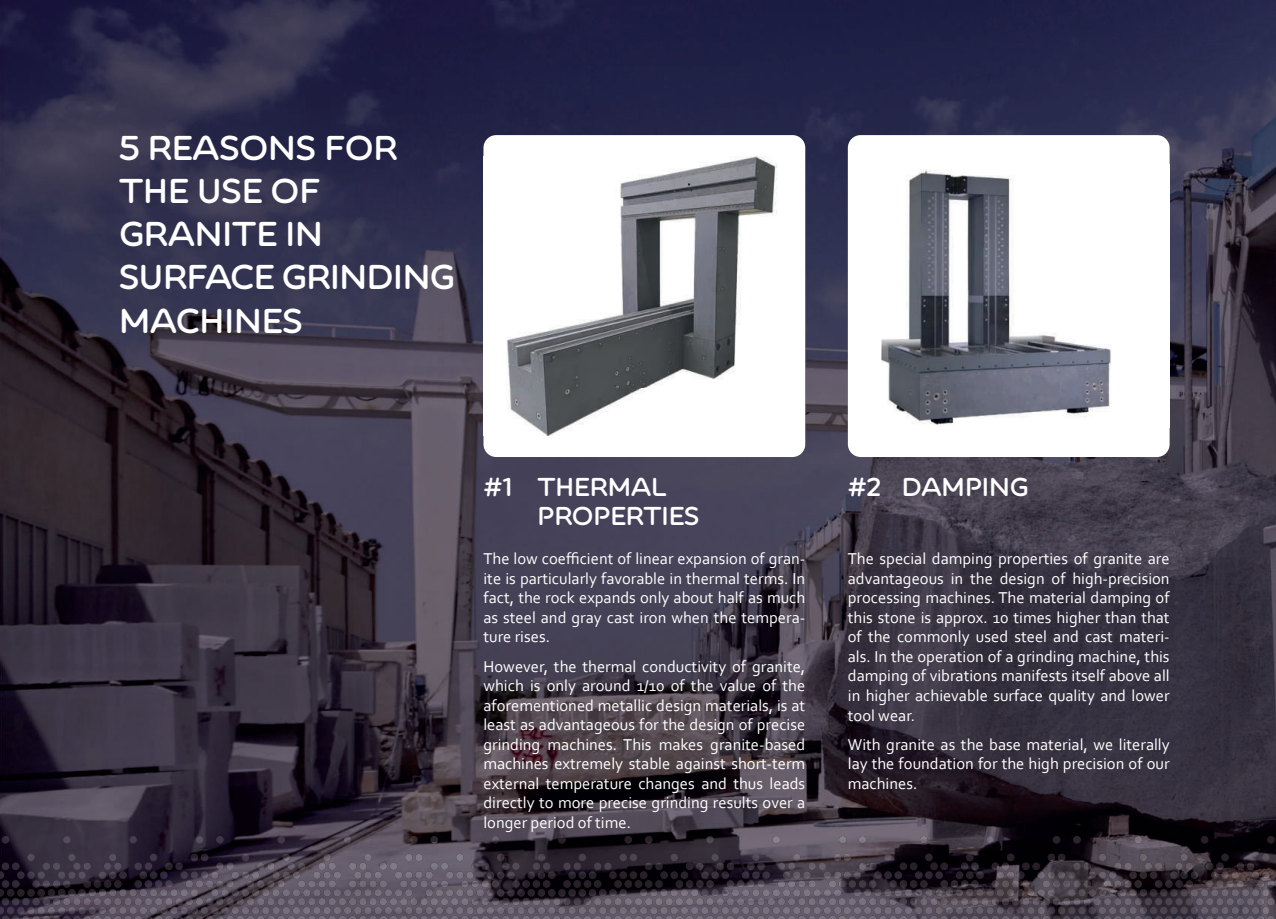
<style>
.page{position:relative;width:1276px;height:919px;background:#fff}
.page>*{position:absolute;margin:0;border:0;box-sizing:border-box;transform-origin:0 0}
.t1{font:36px/43.2px "Cyber Graph";color:#fff}
.t2{font:27px/29.2px "Cyber Graph";color:#fff}
.t3{font:16.5px/19.5px "Corbel";color:#fff;text-align:justify}
</style>
<div class="page">
<svg style="left:393px;top:460px;width:138px;height:458px;background:#4a4250"></svg>
<img style="left:0;top:0;width:531px;height:460px">
<img style="left:531px;top:0;width:745px;height:152px">
<img style="left:798px;top:152px;width:52px;height:766px">
<img style="left:1117px;top:152px;width:159px;height:766px">
<img style="left:531px;top:456px;width:267px;height:462px">
<img style="left:850px;top:452px;width:267px;height:466px">
<img style="left:0;top:459px;width:393px;height:459px">
<img style="left:2px;top:836px;width:413px;height:25px">
<img style="left:2px;top:862px;width:410px;height:16px">
<svg style="left:0;top:871px;width:4px;height:7px"></svg>
<img style="left:104px;top:880px;width:314px;height:7px">
<img style="left:0;top:889px;width:418px;height:16px">
<img style="left:160px;top:906px;width:252px;height:8px">
<svg style="left:0;top:906px;width:4px;height:8px"></svg>
<img style="left:2px;top:915px;width:416px;height:3px">
<img style="left:415px;top:836px;width:428px;height:34px">
<img style="left:843px;top:836px;width:431px;height:34px">
<div style="left:483px;top:135px;width:322px;height:322px;background:#fff;border-radius:13px"></div>
<img style="left:506px;top:157px;width:272px;height:278px">
<div style="left:848px;top:135px;width:321px;height:322px;background:#fff;border-radius:13px"></div>
<img style="left:881px;top:169px;width:230px;height:256px">
<h1 class="t1" style="left:119px;top:125px;width:337px">5 REASONS FOR<br>THE USE OF<br>GRANITE IN<br>SURFACE GRINDING<br>MACHINES</h1>
<h2 class="t2" style="left:537px;top:472px;width:163px;text-indent:-54px">#1 THERMAL<br>PROPERTIES</h2>
<h2 class="t2" style="left:848px;top:472px;width:182px">#2 DAMPING</h2>
<p class="t3" style="left:483px;top:548px;width:323px">The low coefficient of linear expansion of gran&shy;ite is particularly favorable in thermal terms. In fact, the rock expands only about half as much as steel and gray cast iron when the tempera&shy;ture rises.</p>
<p class="t3" style="left:483px;top:656px;width:323px">However, the thermal conductivity of granite, which is only around 1/10 of the value of the aforementioned metallic design materials, is at least as advantageous for the design of precise grinding machines. This makes granite-based machines extremely stable against short-term external temperature changes and thus leads directly to more precise grinding results over a longer period of time.</p>
<p class="t3" style="left:848px;top:548px;width:323px">The special damping properties of granite are advantageous in the design of high-precision processing machines. The material damping of this stone is approx. 10 times higher than that of the commonly used steel and cast materi&shy;als. In the operation of a grinding machine, this damping of vibrations manifests itself above all in higher achievable surface quality and lower tool wear.</p>
<p class="t3" style="left:848px;top:734px;width:323px">With granite as the base material, we literally lay the foundation for the high precision of our machines.</p>
</div>
